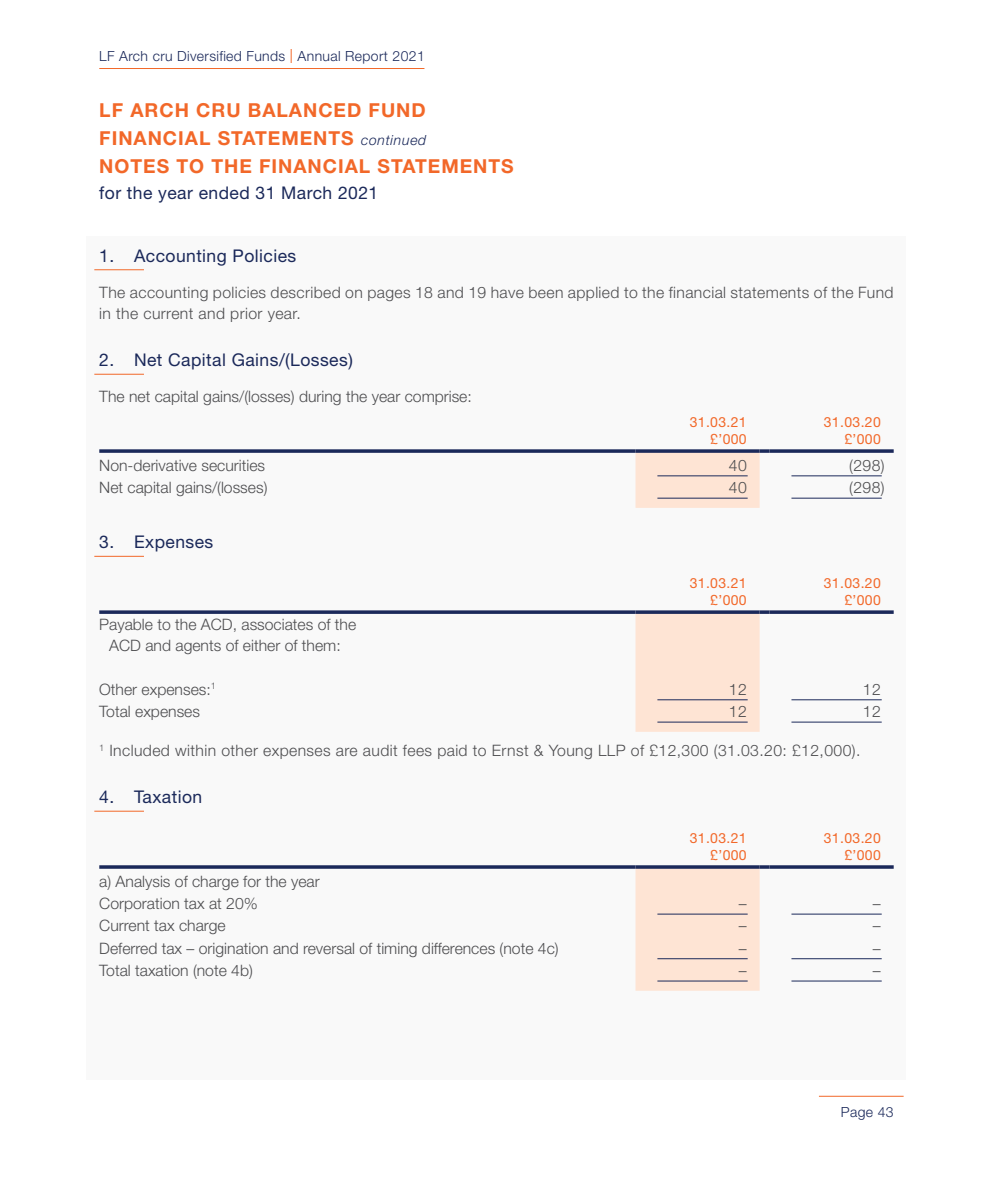
<style>
.page{position:relative;width:993px;height:1191px;background:#fff}
.page>*{position:absolute;margin:0;border:0;box-sizing:border-box;transform-origin:0 0}
.t1{font:700 19.25px/28px "Helvetica Neue";letter-spacing:.05em;color:#f26829}
.t2{font:17.5px "Helvetica Neue";letter-spacing:.025em;color:#1b295a}
.t3{font:300 15.75px/21px "Helvetica Neue";color:#4d4d4f;text-align:center}
.t4{font:300 15.75px/21px "Helvetica Neue";letter-spacing:.025em;color:#4d4d4f}
.t5{font:14px/16.8px "Helvetica Neue";letter-spacing:.025em;color:#f26829;text-align:right}
.t6{font:300 14px "Helvetica Neue";letter-spacing:.025em;color:#1b295a}
.s1{font-weight:400;color:#f26829}
.s2{font-weight:300;font-style:italic;font-size:14px;color:#1b295a}
</style>
<div class="page">
<hr style="left:99px;top:68px;width:325px;height:1px;background:#f26829">
<hr style="left:818px;top:1095px;width:85px;height:1px;background:#f26829">
<div style="left:87px;top:236px;width:818px;height:843px;background:#f9f9f9"></div>
<hr style="left:94px;top:269px;width:50px;height:1px;background:#f26829">
<hr style="left:94px;top:374px;width:50px;height:1px;background:#f26829">
<hr style="left:94px;top:556px;width:50px;height:1px;background:#f26829">
<hr style="left:94px;top:810px;width:50px;height:1px;background:#f26829">
<div style="left:635px;top:453px;width:124px;height:55px;background:#fee4d4"></div>
<svg style="left:99px;top:449px;width:536px;height:4px;background:#36426d"></svg>
<svg style="left:635px;top:449px;width:124px;height:4px"></svg>
<svg style="left:759px;top:449px;width:10px;height:4px"></svg>
<svg style="left:769px;top:449px;width:124px;height:4px"></svg>
<hr style="left:657px;top:475px;width:90px;height:1px;background:#1b295a">
<hr style="left:791px;top:475px;width:90px;height:1px;background:#1b295a">
<hr style="left:657px;top:498px;width:90px;height:1px;background:#1b295a">
<hr style="left:791px;top:498px;width:90px;height:1px;background:#1b295a">
<div style="left:635px;top:614px;width:124px;height:118px;background:#fee4d4"></div>
<svg style="left:99px;top:610px;width:536px;height:4px;background:#36426d"></svg>
<svg style="left:635px;top:610px;width:124px;height:4px"></svg>
<svg style="left:759px;top:610px;width:10px;height:4px"></svg>
<svg style="left:769px;top:610px;width:124px;height:4px"></svg>
<hr style="left:657px;top:699px;width:90px;height:1px;background:#1b295a">
<hr style="left:791px;top:699px;width:90px;height:1px;background:#1b295a">
<hr style="left:657px;top:722px;width:90px;height:1px;background:#1b295a">
<hr style="left:791px;top:722px;width:90px;height:1px;background:#1b295a">
<hr style="left:99px;top:865px;width:536px;height:3px;background:#1b295a">
<svg style="left:635px;top:865px;width:134px;height:125px;background:#f5ded2"></svg>
<hr style="left:769px;top:865px;width:124px;height:3px;background:#1b295a">
<hr style="left:657px;top:913px;width:90px;height:1px;background:#1b295a">
<hr style="left:791px;top:913px;width:90px;height:1px;background:#1b295a">
<hr style="left:657px;top:958px;width:90px;height:1px;background:#1b295a">
<hr style="left:791px;top:958px;width:90px;height:1px;background:#1b295a">
<hr style="left:657px;top:980px;width:90px;height:1px;background:#1b295a">
<hr style="left:791px;top:980px;width:90px;height:1px;background:#1b295a">
<p class="t6" style="left:99px;top:47px;width:327px">LF Arch cru Diversified Funds <span class="s1">|</span> Annual Report 2021</p>
<p class="t1" style="left:99px;top:95px;width:416px">LF ARCH CRU BALANCED FUND<br>FINANCIAL STATEMENTS <span class="s2">continued<br></span>NOTES TO THE FINANCIAL STATEMENTS</p>
<p class="t2" style="left:99px;top:182px;width:280px">for the year ended 31 March 2021</p>
<p class="t2" style="left:99px;top:245px;width:198px">1. Accounting Policies</p>
<p class="t4" style="left:99px;top:281px;width:795px">The accounting policies described on pages 18 and 19 have been applied to the financial statements of the Fund in the current and prior year.</p>
<p class="t2" style="left:99px;top:350px;width:255px">2. Net Capital Gains/(Losses)</p>
<p class="t3" style="left:99px;top:386px;width:374px">The net capital gains/(losses) during the year comprise:</p>
<p class="t5" style="left:689px;top:414px;width:58px">31.03.21 £’000</p>
<p class="t5" style="left:823px;top:414px;width:58px">31.03.20 £’000</p>
<p class="t3" style="left:99px;top:454px;width:167px">Non-derivative securities</p>
<p class="t3" style="left:728px;top:454px;width:19px">40</p>
<p class="t3" style="left:848px;top:454px;width:37px">(298)</p>
<p class="t3" style="left:99px;top:476px;width:170px">Net capital gains/(losses)</p>
<p class="t3" style="left:728px;top:476px;width:19px">40</p>
<p class="t3" style="left:848px;top:476px;width:37px">(298)</p>
<p class="t2" style="left:99px;top:532px;width:115px">3. Expenses</p>
<p class="t5" style="left:689px;top:575px;width:58px">31.03.21 £’000</p>
<p class="t5" style="left:823px;top:575px;width:58px">31.03.20 £’000</p>
<p class="t3" style="left:99px;top:614px;width:258px">Payable to the ACD, associates of the<br>ACD and agents of either of them:</p>
<p class="t3" style="left:99px;top:678px;width:118px">Other expenses:<sup>1</sup></p>
<p class="t3" style="left:728px;top:678px;width:19px">12</p>
<p class="t3" style="left:862px;top:678px;width:19px">12</p>
<p class="t3" style="left:99px;top:700px;width:102px">Total expenses</p>
<p class="t3" style="left:728px;top:700px;width:19px">12</p>
<p class="t3" style="left:862px;top:700px;width:19px">12</p>
<p class="t4" style="left:99px;top:739px;width:762px"><sup>1</sup> Included within other expenses are audit fees paid to Ernst &amp; Young LLP of £12,300 (31.03.20: £12,000).</p>
<p class="t2" style="left:99px;top:786px;width:104px">4. Taxation</p>
<p class="t5" style="left:689px;top:829px;width:58px">31.03.21 £’000</p>
<p class="t5" style="left:823px;top:829px;width:58px">31.03.20 £’000</p>
<p class="t3" style="left:99px;top:869px;width:222px;line-height:22.2px;text-align:left">a) Analysis of charge for the year<br>Corporation tax at 20%</p>
<p class="t3" style="left:738px;top:892px;width:9px">–</p>
<p class="t3" style="left:872px;top:892px;width:9px">–</p>
<p class="t3" style="left:99px;top:914px;width:128px">Current tax charge</p>
<p class="t3" style="left:738px;top:914px;width:9px">–</p>
<p class="t3" style="left:872px;top:914px;width:9px">–</p>
<p class="t3" style="left:99px;top:937px;width:460px">Deferred tax – origination and reversal of timing differences (note 4c)</p>
<p class="t3" style="left:738px;top:937px;width:9px">–</p>
<p class="t3" style="left:872px;top:937px;width:9px">–</p>
<p class="t3" style="left:99px;top:959px;width:155px">Total taxation (note 4b)</p>
<p class="t3" style="left:738px;top:959px;width:9px">–</p>
<p class="t3" style="left:872px;top:959px;width:9px">–</p>
<p class="t6" style="left:840px;top:1103px;width:54px">Page 43</p>
</div>
